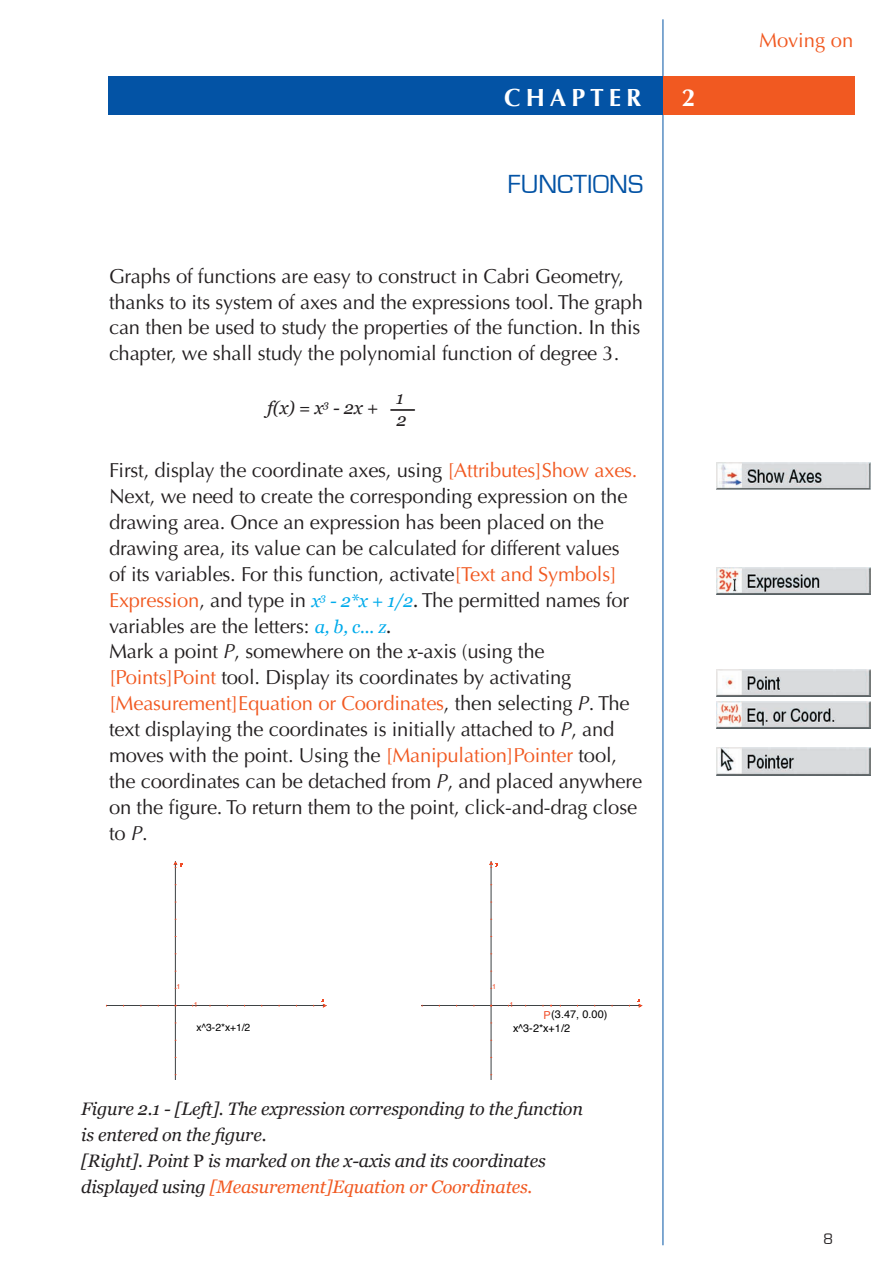
<style>
.page{position:relative;width:893px;height:1276px;background:#fff}
.page>*{position:absolute;margin:0;border:0;box-sizing:border-box;transform-origin:0 0}
.t1{font:27px "Eurostile";color:#0353a5}
.t2{font:700 24.75px "Optima";letter-spacing:.2em;color:#fff}
.t3{font:20.25px/25.9px "Optima LT Std";letter-spacing:-.01em;color:#231f20}
.t4{font:20.25px "Optima LT Std";color:#f15921}
.t5{font:italic 18px/25.9px "Georgia";letter-spacing:-.01em;color:#231f20}
.t6{font:15.75px "Eurostile";color:#231f20}
.t7{font:10.8px "Helvetica";color:#000}
.t8{font:10.35px "Helvetica";color:#000}
.t9{font:7.2px "Helvetica";color:#f04c27}
.s1{color:#f15921}
.s2{font-family:"Georgia";font-style:italic;font-size:18px;color:#00abeb}
.s3{font-weight:500}
.s4{font-style:italic}
.s5{font-family:"Georgia";font-style:italic;font-size:18px}
.s6{color:#f04c27}
.s7{font-style:normal}
</style>
<div class="page">
<hr style="left:106px;top:1005px;width:220px;height:1px;background:#3c4143">
<svg style="left:322px;top:999px;width:4px;height:8px"></svg>
<hr style="left:175px;top:861px;width:1px;height:218px;background:#3c4143">
<svg style="left:174px;top:861px;width:9px;height:7px"></svg>
<hr style="left:422px;top:1005px;width:220px;height:1px;background:#3c4143">
<svg style="left:637px;top:999px;width:5px;height:8px"></svg>
<hr style="left:491px;top:861px;width:1px;height:218px;background:#3c4143">
<svg style="left:490px;top:861px;width:8px;height:7px"></svg>
<hr style="left:663px;top:19px;width:1px;height:1226px;background:#0353a5">
<div style="left:108px;top:76px;width:555px;height:39px;background:#0353a5"></div>
<div style="left:663px;top:76px;width:192px;height:39px;background:#f15921"></div>
<hr style="left:391px;top:409px;width:23px;height:2px;background:#231f20">
<img style="left:716px;top:462px;width:155px;height:27px">
<img style="left:716px;top:567px;width:155px;height:28px">
<img style="left:716px;top:669px;width:155px;height:28px">
<img style="left:716px;top:701px;width:155px;height:28px">
<img style="left:716px;top:747px;width:155px;height:28px">
<p class="t2" style="left:504px;top:83px;width:138px">CHAPTER</p>
<p class="t2" style="left:682px;top:83px;width:15px">2</p>
<h1 class="t1" style="left:507px;top:170px;width:137px">FUNCTIONS</h1>
<p class="t3" style="left:109px;top:263px;width:535px">Graphs of functions are easy to construct in Cabri Geometry, thanks to its system of axes and the expressions tool. The graph can then be used to study the properties of the function. In this chapter, we shall study the polynomial function of degree 3.</p>
<p class="t5" style="left:267px;top:395px;width:113px">f(x) = x<sup>3</sup> - 2x +</p>
<p class="t5" style="left:396px;top:386px;width:12px;line-height:22.5px">1<br>2</p>
<p class="t3" style="left:109px;top:458px;width:535px">First, display the coordinate axes, using <span class="s1">[Attributes]Show axes.<br></span>Next, we need to create the corresponding expression on the drawing area. Once an expression has been placed on the drawing area, its value can be calculated for different values<br>of its variables. For this function, activate<span class="s1">[Text and Symbols] Expression</span>, and type in <span class="s2">x</span><sup>3</sup> <span class="s2">- 2*x + 1/2</span><span class="s3">.</span> The permitted names for variables are the letters: <span class="s2">a, b, c... z</span><span class="s3">.<br></span>Mark a point <span class="s4">P</span>, somewhere on the <span class="s5">x</span>-axis (using the <span class="s1">[Points]Point</span> tool. Display its coordinates by activating <span class="s1">[Measurement]Equation or Coordinates</span>, then selecting <span class="s4">P</span>. The text displaying the coordinates is initially attached to <span class="s4">P</span>, and moves with the point. Using the <span class="s1">[Manipulation]Pointer</span> tool, the coordinates can be detached from <span class="s4">P</span>, and placed anywhere on the figure. To return them to the point, click-and-drag close to <span class="s4">P</span>.</p>
<p class="t9" style="left:176px;top:982px;width:6px">1</p>
<p class="t9" style="left:194px;top:999px;width:6px">1</p>
<p class="t8" style="left:196px;top:1020px;width:55px">x^3-2*x+1/2</p>
<p class="t9" style="left:492px;top:982px;width:6px">1</p>
<p class="t9" style="left:509px;top:999px;width:6px">1</p>
<p class="t7" style="left:544px;top:1007px;width:65px"><span class="s6">P</span>(3.47, 0.00)</p>
<p class="t7" style="left:513px;top:1020px;width:59px">x^3-2*x+1/2</p>
<p class="t5" style="left:81px;top:1096px;width:503px">Figure 2.1 - [Left]. The expression corresponding to the function is entered on the figure.<br>[Right]. Point <span class="s7">P</span> is marked on the x-axis and its coordinates displayed using <span class="s1">[Measurement]Equation or Coordinates.</span></p>
<p class="t4" style="left:759px;top:29px;width:96px">Moving on</p>
<p class="t6" style="left:824px;top:1230px;width:11px">8</p>
</div>
